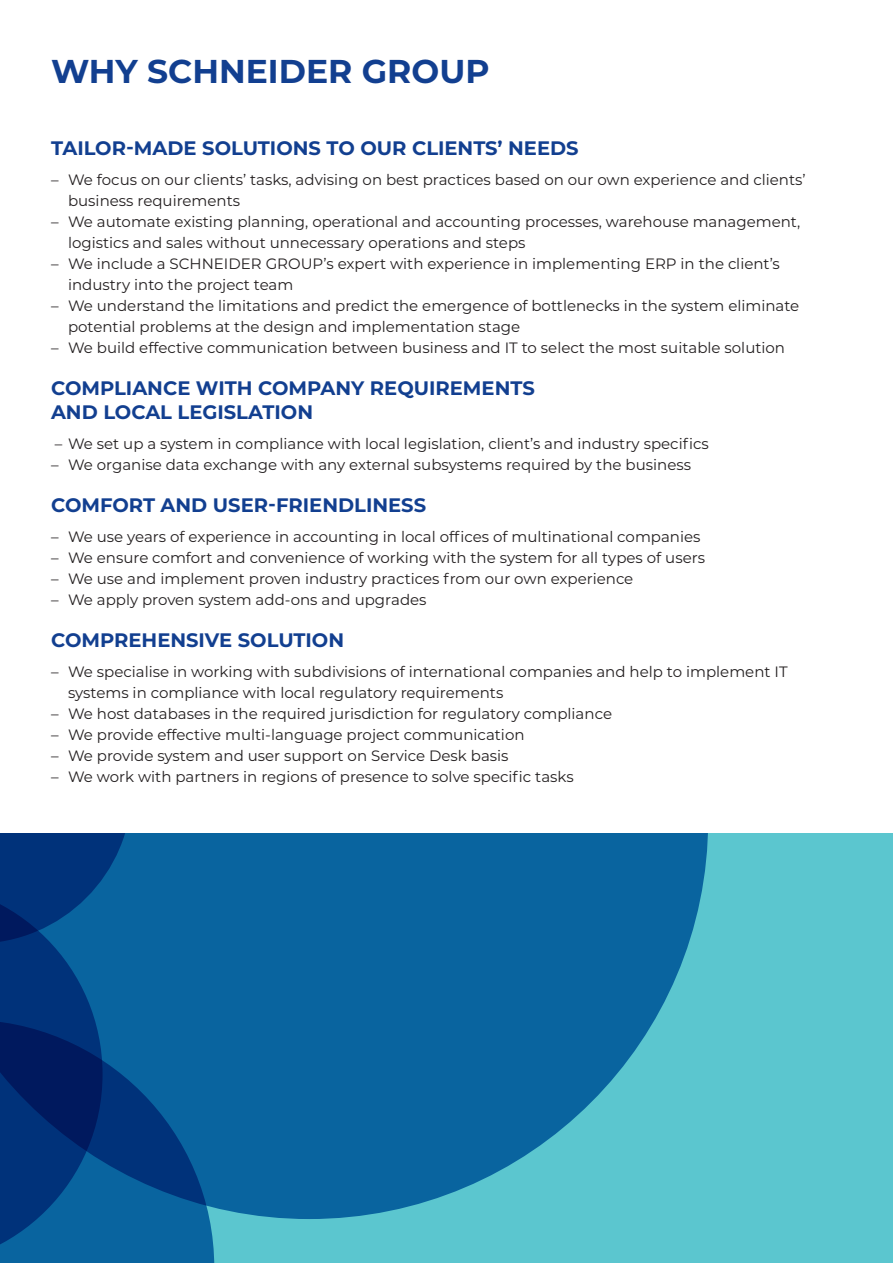
<style>
.page{position:relative;width:893px;height:1263px;background:#fff}
.page>*{position:absolute;margin:0;border:0;box-sizing:border-box;transform-origin:0 0}
.t1{font:700 33px "Montserrat";color:#123f90}
.t2{font:700 19.5px/24px "Montserrat";color:#123f90}
.t3{font:15px/21px "Montserrat";color:#231f20}
</style>
<div class="page">
<div style="left:0;top:833px;width:893px;height:430px;background:#5bc6cf"></div>
<div style="left:132px;top:1219px;width:82px;height:44px;background:#09649f"></div>
<svg style="left:0;top:1219px;width:132px;height:44px;background:#085f9b"></svg>
<svg style="left:0;top:833px;width:708px;height:386px;background:#11679e"></svg>
<h1 class="t1" style="left:51px;top:47px;width:440px">WHY SCHNEIDER GROUP</h1>
<h2 class="t2" style="left:51px;top:135px;width:529px">TAILOR-MADE SOLUTIONS TO OUR CLIENTS’ NEEDS</h2>
<p class="t3" style="left:68px;top:169px;width:739px;text-indent:-17px">– We focus on our clients’ tasks, advising on best practices based on our own experience and clients’ business requirements</p>
<p class="t3" style="left:68px;top:211px;width:734px;text-indent:-17px">– We automate existing planning, operational and accounting processes, warehouse management, logistics and sales without unnecessary operations and steps</p>
<p class="t3" style="left:68px;top:253px;width:713px;text-indent:-17px">– We include a SCHNEIDER GROUP’s expert with experience in implementing ERP in the client’s industry into the project team</p>
<p class="t3" style="left:68px;top:295px;width:733px;text-indent:-17px">– We understand the limitations and predict the emergence of bottlenecks in the system eliminate potential problems at the design and implementation stage</p>
<p class="t3" style="left:51px;top:337px;width:736px">– We build effective communication between business and IT to select the most suitable solution</p>
<h2 class="t2" style="left:51px;top:375px;width:485px">COMPLIANCE WITH COMPANY REQUIREMENTS<br>AND LOCAL LEGISLATION</h2>
<p class="t3" style="left:55px;top:433px;width:655px">– We set up a system in compliance with local legislation, client’s and industry specifics</p>
<p class="t3" style="left:51px;top:454px;width:642px">– We organise data exchange with any external subsystems required by the business</p>
<h2 class="t2" style="left:51px;top:492px;width:377px">COMFORT AND USER-FRIENDLINESS</h2>
<p class="t3" style="left:51px;top:526px;width:651px">– We use years of experience in accounting in local offices of multinational companies</p>
<p class="t3" style="left:51px;top:547px;width:655px">– We ensure comfort and convenience of working with the system for all types of users</p>
<p class="t3" style="left:51px;top:568px;width:584px">– We use and implement proven industry practices from our own experience</p>
<p class="t3" style="left:51px;top:589px;width:377px">– We apply proven system add-ons and upgrades</p>
<h2 class="t2" style="left:51px;top:627px;width:295px">COMPREHENSIVE SOLUTION</h2>
<p class="t3" style="left:68px;top:661px;width:721px;text-indent:-17px">– We specialise in working with subdivisions of international companies and help to implement IT systems in compliance with local regulatory requirements</p>
<p class="t3" style="left:51px;top:703px;width:562px">– We host databases in the required jurisdiction for regulatory compliance</p>
<p class="t3" style="left:51px;top:724px;width:475px">– We provide effective multi-language project communication</p>
<p class="t3" style="left:51px;top:745px;width:459px">– We provide system and user support on Service Desk basis</p>
<p class="t3" style="left:51px;top:766px;width:524px">– We work with partners in regions of presence to solve specific tasks</p>
</div>
